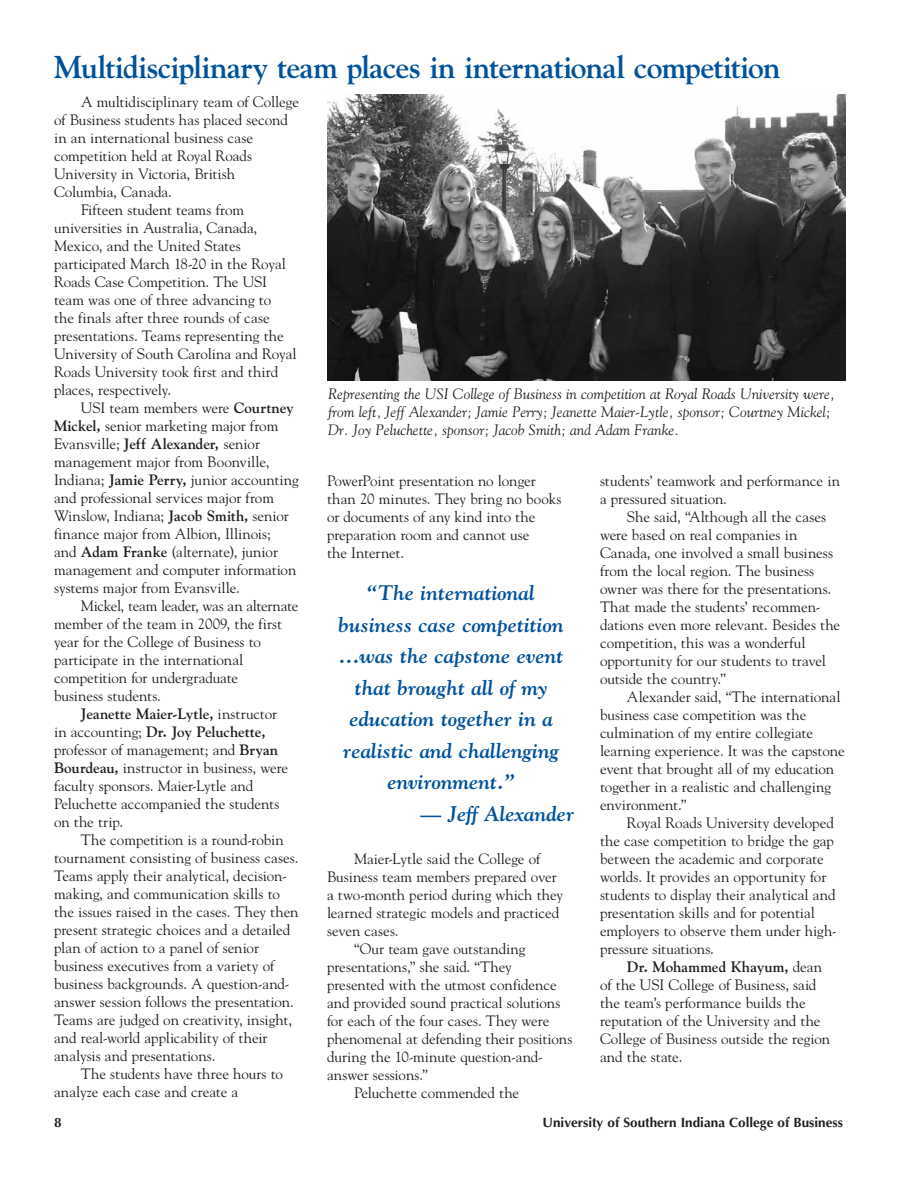
<style>
.page{position:relative;width:918px;height:1188px;background:#fff}
.page>*{position:absolute;margin:0;border:0;box-sizing:border-box;transform-origin:0 0}
.t1{font:700 31.5px "Goudy";letter-spacing:-.025em;color:#00529b}
.t2{font:italic 700 21px/31.5px "Goudy";color:#00529b;text-align:center}
.t3{font:15px/18px "Goudy";letter-spacing:-.005em;color:#231f20}
.t4{font:italic 15px/18px "Goudy";color:#231f20}
.t5{font:700 15px "Goudy";letter-spacing:-.01em;color:#231f20}
.t6{font:15px "Goudy";letter-spacing:-.025em;color:#231f20}
.t7{font:700 13.5px "Optima";color:#231f20}
.s1{font-weight:700}
.s2{font-weight:400}
</style>
<div class="page">
<img style="left:327px;top:94px;width:519px;height:286px">
<h1 class="t1" style="left:54px;top:48px;width:728px">Multidisciplinary team places in international competition</h1>
<p class="t3" style="left:81px;top:92px;width:220px">A multidisciplinary team of College</p>
<p class="t3" style="left:54px;top:110px;width:236px">of Business students has placed second</p>
<p class="t3" style="left:54px;top:128px;width:201px">in an international business case</p>
<p class="t3" style="left:54px;top:146px;width:200px">competition held at Royal Roads</p>
<p class="t3" style="left:54px;top:164px;width:183px">University in Victoria, British</p>
<p class="t3" style="left:54px;top:182px;width:119px">Columbia, Canada.</p>
<p class="t3" style="left:81px;top:200px;width:165px">Fifteen student teams from</p>
<p class="t3" style="left:54px;top:218px;width:205px">universities in Australia, Canada,</p>
<p class="t3" style="left:54px;top:236px;width:188px">Mexico, and the United States</p>
<p class="t3" style="left:54px;top:254px;width:233px">participated March 18-20 in the Royal</p>
<p class="t3" style="left:54px;top:272px;width:215px">Roads Case Competition. The USI</p>
<p class="t3" style="left:54px;top:290px;width:219px">team was one of three advancing to</p>
<p class="t3" style="left:54px;top:308px;width:217px">the finals after three rounds of case</p>
<p class="t3" style="left:54px;top:326px;width:231px">presentations. Teams representing the</p>
<p class="t3" style="left:54px;top:344px;width:244px">University of South Carolina and Royal</p>
<p class="t3" style="left:54px;top:362px;width:226px">Roads University took first and third</p>
<p class="t3" style="left:54px;top:380px;width:119px">places, respectively.</p>
<p class="t3" style="left:81px;top:398px;width:214px">USI team members were <span class="s1">Courtney</span></p>
<p class="t3" style="left:54px;top:416px;width:226px"><span class="s1">Mickel,</span> senior marketing major from</p>
<p class="t3" style="left:54px;top:434px;width:208px">Evansville; <span class="s1">Jeff Alexander,</span> senior</p>
<p class="t3" style="left:54px;top:452px;width:217px">management major from Boonville,</p>
<p class="t3" style="left:54px;top:470px;width:246px">Indiana; <span class="s1">Jamie Perry,</span> junior accounting</p>
<p class="t3" style="left:54px;top:488px;width:222px">and professional services major from</p>
<p class="t3" style="left:54px;top:506px;width:236px">Winslow, Indiana; <span class="s1">Jacob Smith,</span> senior</p>
<p class="t3" style="left:54px;top:524px;width:218px">finance major from Albion, Illinois;</p>
<p class="t3" style="left:54px;top:542px;width:225px">and <span class="s1">Adam Franke</span> (alternate), junior</p>
<p class="t3" style="left:54px;top:560px;width:244px">management and computer information</p>
<p class="t3" style="left:54px;top:578px;width:187px">systems major from Evansville.</p>
<p class="t6" style="left:81px;top:596px;width:219px">Mickel, team leader, was an alternate</p>
<p class="t3" style="left:54px;top:614px;width:230px">member of the team in 2009, the first</p>
<p class="t3" style="left:54px;top:632px;width:209px">year for the College of Business to</p>
<p class="t3" style="left:54px;top:650px;width:191px">participate in the international</p>
<p class="t3" style="left:54px;top:668px;width:186px">competition for undergraduate</p>
<p class="t3" style="left:54px;top:686px;width:108px">business students.</p>
<p class="t5" style="left:81px;top:704px;width:198px">Jeanette Maier-Lytle, <span class="s2">instructor</span></p>
<p class="t5" style="left:54px;top:722px;width:213px"><span class="s2">in accounting;</span> Dr. Joy Peluchette,</p>
<p class="t3" style="left:54px;top:740px;width:226px">professor of management; and <span class="s1">Bryan</span></p>
<p class="t3" style="left:54px;top:758px;width:236px"><span class="s1">Bourdeau,</span> instructor in business, were</p>
<p class="t3" style="left:54px;top:776px;width:201px">faculty sponsors. Maier-Lytle and</p>
<p class="t3" style="left:54px;top:794px;width:227px">Peluchette accompanied the students</p>
<p class="t3" style="left:54px;top:812px;width:71px">on the trip.</p>
<p class="t3" style="left:81px;top:830px;width:204px">The competition is a round-robin</p>
<p class="t3" style="left:54px;top:848px;width:246px">tournament consisting of business cases.</p>
<p class="t3" style="left:54px;top:866px;width:235px">Teams apply their analytical, decision-</p>
<p class="t3" style="left:54px;top:884px;width:228px">making, and communication skills to</p>
<p class="t3" style="left:54px;top:902px;width:246px">the issues raised in the cases. They then</p>
<p class="t3" style="left:54px;top:920px;width:238px">present strategic choices and a detailed</p>
<p class="t3" style="left:54px;top:938px;width:207px">plan of action to a panel of senior</p>
<p class="t3" style="left:54px;top:956px;width:222px">business executives from a variety of</p>
<p class="t3" style="left:54px;top:974px;width:237px">business backgrounds. A question-and-</p>
<p class="t3" style="left:54px;top:992px;width:241px">answer session follows the presentation.</p>
<p class="t3" style="left:54px;top:1010px;width:240px">Teams are judged on creativity, insight,</p>
<p class="t3" style="left:54px;top:1028px;width:215px">and real-world applicability of their</p>
<p class="t3" style="left:54px;top:1046px;width:163px">analysis and presentations.</p>
<p class="t3" style="left:81px;top:1064px;width:204px">The students have three hours to</p>
<p class="t3" style="left:54px;top:1082px;width:186px">analyze each case and create a</p>
<p class="t4" style="left:328px;top:385px;width:508px">Representing the USI College of Business in competition at Royal Roads University were, from left, Jeff Alexander; Jamie Perry; Jeanette Maier-Lytle, sponsor; Courtney Mickel;<br>Dr. Joy Peluchette, sponsor; Jacob Smith; and Adam Franke.</p>
<p class="t3" style="left:327px;top:471px;width:236px">PowerPoint presentation no longer than 20 minutes. They bring no books or documents of any kind into the preparation room and cannot use<br>the Internet.</p>
<h2 class="t2" style="left:339px;top:577px;width:227px">“The international business case competition ...was the capstone event that brought all of my education together in a realistic and challenging environment.”</h2>
<h2 class="t2" style="left:420px;top:797px;width:155px">— Jeff Alexander</h2>
<p class="t3" style="left:354px;top:849px;width:188px">Maier-Lytle said the College of</p>
<p class="t3" style="left:327px;top:867px;width:231px">Business team members prepared over</p>
<p class="t3" style="left:327px;top:885px;width:238px">a two-month period during which they</p>
<p class="t3" style="left:327px;top:903px;width:234px">learned strategic models and practiced</p>
<p class="t3" style="left:327px;top:921px;width:73px">seven cases.</p>
<p class="t3" style="left:354px;top:939px;width:173px">“Our team gave outstanding</p>
<p class="t3" style="left:327px;top:957px;width:186px">presentations,” she said. “They</p>
<p class="t3" style="left:327px;top:975px;width:231px">presented with the utmost confidence</p>
<p class="t3" style="left:327px;top:993px;width:235px">and provided sound practical solutions</p>
<p class="t3" style="left:327px;top:1011px;width:224px">for each of the four cases. They were</p>
<p class="t3" style="left:327px;top:1029px;width:247px">phenomenal at defending their positions</p>
<p class="t3" style="left:327px;top:1047px;width:217px">during the 10-minute question-and-</p>
<p class="t3" style="left:327px;top:1065px;width:102px">answer sessions.”</p>
<p class="t3" style="left:354px;top:1083px;width:167px">Peluchette commended the</p>
<p class="t3" style="left:600px;top:471px;width:242px">students’ teamwork and performance in a pressured situation.</p>
<p class="t3" style="left:600px;top:507px;width:242px;text-indent:27px">She said, “Although all the cases were based on real companies in Canada, one involved a small business from the local region. The business owner was there for the presentations.<br>That made the students’ recommen&shy;dations even more relevant. Besides the competition, this was a wonderful opportunity for our students to travel outside the country.”</p>
<p class="t3" style="left:600px;top:687px;width:246px;text-indent:27px">Alexander said, “The international business case competition was the culmination of my entire collegiate learning experience. It was the capstone event that brought all of my education together in a realistic and challenging environment.”</p>
<p class="t3" style="left:600px;top:813px;width:238px;text-indent:27px">Royal Roads University developed the case competition to bridge the gap between the academic and corporate worlds. It provides an opportunity for students to display their analytical and presentation skills and for potential employers to observe them under high&shy;pressure situations.</p>
<p class="t3" style="left:600px;top:957px;width:232px;text-indent:27px"><span class="s1">Dr. Mohammed Khayum,</span> dean of the USI College of Business, said the team’s performance builds the reputation of the University and the<br>College of Business outside the region and the state.</p>
<p class="t7" style="left:54px;top:1114px;width:9px">8</p>
<p class="t7" style="left:543px;top:1114px;width:302px">University of Southern Indiana College of Business</p>
</div>
